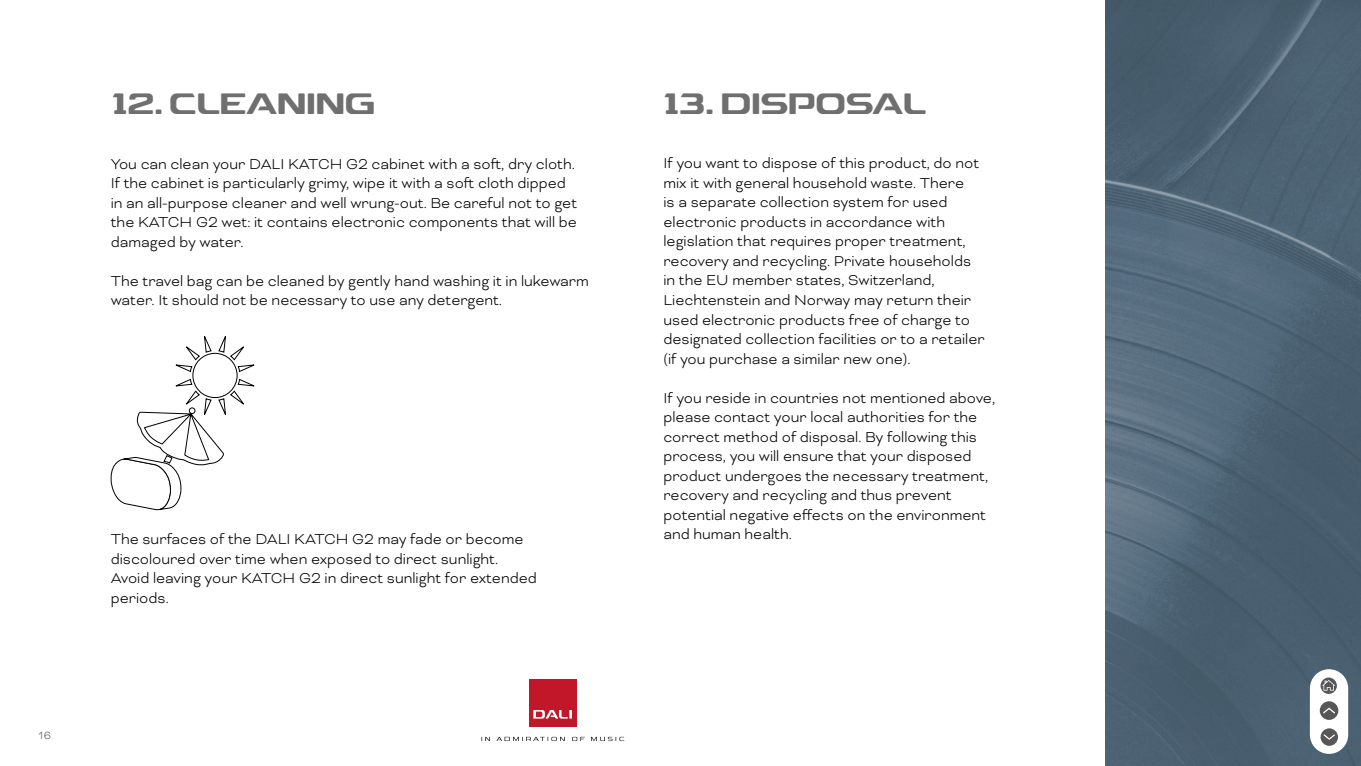
<style>
.page{position:relative;width:1361px;height:766px;background:#fff}
.page>*{position:absolute;margin:0;border:0;box-sizing:border-box;transform-origin:0 0}
.t1{font:700 36px "Dali Font 2";color:#706f6f}
.t2{font:300 16.5px/19.5px "Bicyclette";color:#000}
.t3{font:300 12px "Bicyclette";color:#575756}
</style>
<div class="page">
<img style="left:1106px;top:0;width:255px;height:765px">
<svg style="left:111px;top:336px;width:143px;height:174px"></svg>
<svg style="left:481px;top:736px;width:9px;height:4px"></svg>
<svg style="left:591px;top:736px;width:33px;height:4px"></svg>
<svg style="left:497px;top:736px;width:67px;height:4px"></svg>
<svg style="left:572px;top:736px;width:13px;height:4px"></svg>
<div style="left:529px;top:678px;width:48px;height:48px;background:#c11728"></div>
<svg style="left:533px;top:710px;width:39px;height:8px"></svg>
<div style="left:1310px;top:669px;width:38px;height:84px;background:#fff;border-radius:19px"></div>
<svg style="left:1320px;top:677px;width:17px;height:16px"></svg>
<svg style="left:1320px;top:728px;width:18px;height:17px"></svg>
<svg style="left:1319px;top:701px;width:19px;height:18px"></svg>
<h1 class="t1" style="left:112px;top:85px;width:265px">12. CLEANING</h1>
<p class="t2" style="left:111px;top:154px;width:468px">You can clean your DALI KATCH G2 cabinet with a soft, dry cloth.<br>If the cabinet is particularly grimy, wipe it with a soft cloth dipped in an all-purpose cleaner and well wrung-out. Be careful not to get the KATCH G2 wet: it contains electronic components that will be damaged by water.</p>
<p class="t2" style="left:111px;top:271px;width:480px">The travel bag can be cleaned by gently hand washing it in lukewarm water. It should not be necessary to use any detergent.</p>
<p class="t3" style="left:39px;top:728px;width:14px">16</p>
<p class="t2" style="left:111px;top:529px;width:427px">The surfaces of the DALI KATCH G2 may fade or become discoloured over time when exposed to direct sunlight.<br>Avoid leaving your KATCH G2 in direct sunlight for extended periods.</p>
<h1 class="t1" style="left:663px;top:85px;width:264px">13. DISPOSAL</h1>
<p class="t2" style="left:663px;top:153px;width:323px">If you want to dispose of this product, do not mix it with general household waste. There<br>is a separate collection system for used electronic products in accordance with legislation that requires proper treatment, recovery and recycling. Private households in the EU member states, Switzerland, Liechtenstein and Norway may return their used electronic products free of charge to designated collection facilities or to a retailer (if you purchase a similar new one).</p>
<p class="t2" style="left:663px;top:387px;width:333px">If you reside in countries not mentioned above, please contact your local authorities for the correct method of disposal. By following this process, you will ensure that your disposed product undergoes the necessary treatment, recovery and recycling and thus prevent potential negative effects on the environment and human health.</p>
</div>
